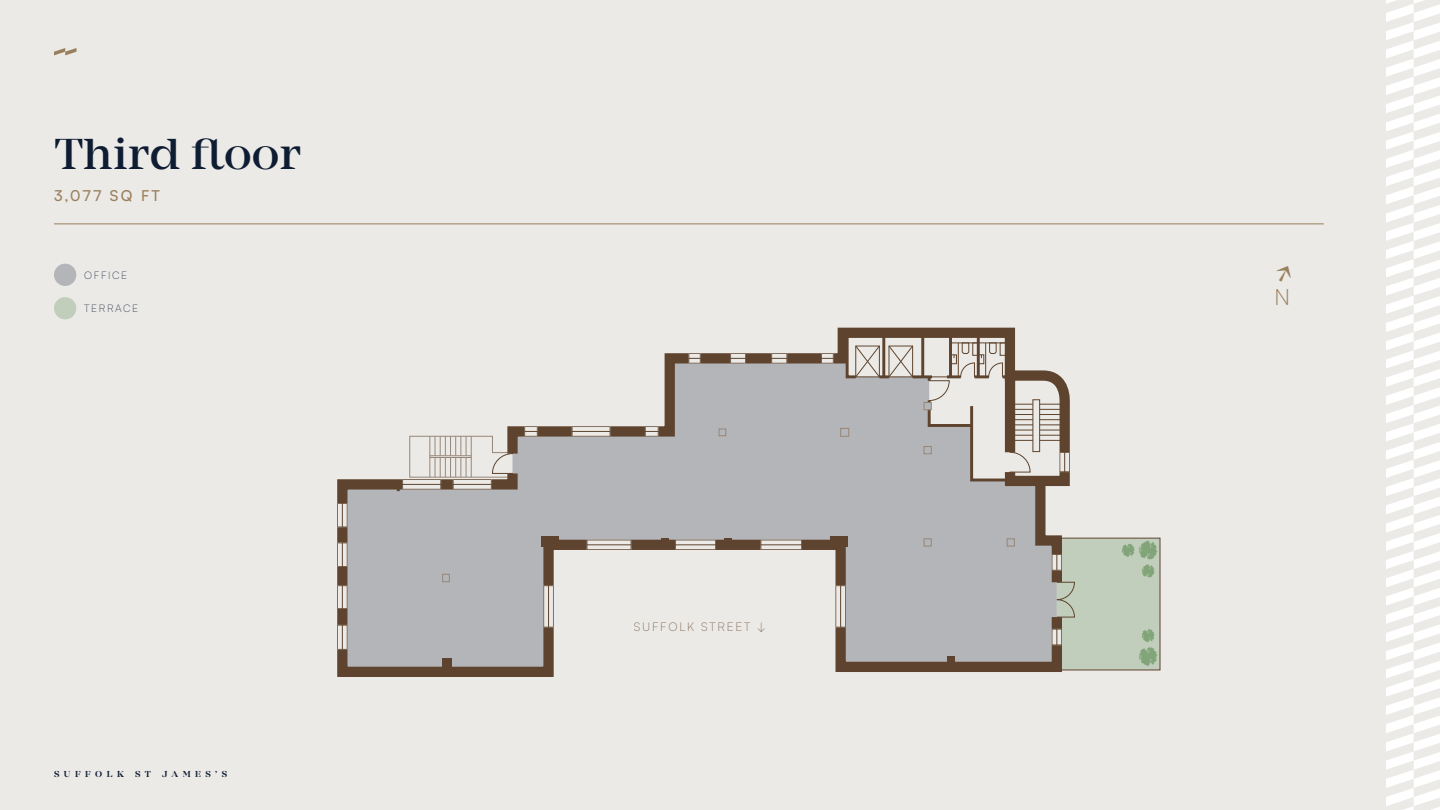
<style>
.page{position:relative;width:1440px;height:810px;background:#eceae7}
.page>*{position:absolute;margin:0;border:0;box-sizing:border-box;transform-origin:0 0}
.t1{font:500 45px "Mirador";color:#0f1d33}
.t2{font:300 22.5px "Satoshi";color:#99805c}
.t3{font:500 15px "Satoshi";letter-spacing:.15em;color:#99805c}
.t4{font:300 12px "Satoshi";letter-spacing:.15em;color:#8c7866}
.t5{font:300 10.5px "Satoshi";letter-spacing:.15em;color:#444f61}
.t6{font:600 9px "Mirador";letter-spacing:.5em;color:#0f1d33}
</style>
<div class="page">
<hr style="left:54px;top:224px;width:1270px;height:1px;background:#99805c">
<svg style="left:1386px;top:0;width:54px;height:810px"></svg>
<svg style="left:54px;top:48px;width:22px;height:7px"></svg>
<svg style="left:347px;top:364px;width:414px;height:176px;fill:#b4b5b8"></svg>
<div style="left:719px;top:429px;width:7px;height:7px;border:1px solid #a39385"></div>
<div style="left:538px;top:426px;width:34px;height:11px;background:#5e442e"></div>
<div style="left:610px;top:426px;width:35px;height:11px;background:#5e442e"></div>
<div style="left:701px;top:353px;width:29px;height:11px;background:#5e442e"></div>
<div style="left:746px;top:353px;width:25px;height:11px;background:#5e442e"></div>
<div style="left:716px;top:540px;width:45px;height:10px;background:#5e442e"></div>
<div style="left:631px;top:540px;width:44px;height:10px;background:#5e442e"></div>
<div style="left:337px;top:527px;width:10px;height:16px;background:#5e442e"></div>
<svg style="left:337px;top:535px;width:294px;height:142px"></svg>
<hr style="left:587px;top:544px;width:44px;height:1px;background:#664b33">
<svg style="left:730px;top:353px;width:16px;height:11px"></svg>
<svg style="left:572px;top:426px;width:38px;height:11px"></svg>
<hr style="left:572px;top:431px;width:38px;height:1px;background:#664b33">
<svg style="left:645px;top:353px;width:56px;height:89px"></svg>
<svg style="left:675px;top:540px;width:41px;height:10px"></svg>
<hr style="left:675px;top:544px;width:41px;height:1px;background:#664b33">
<svg style="left:761px;top:327px;width:399px;height:345px"></svg>
<hr style="left:761px;top:544px;width:41px;height:1px;background:#664b33">
<svg style="left:337px;top:421px;width:201px;height:106px"></svg>
<hr style="left:453px;top:484px;width:39px;height:1px;background:#664b33">
<div style="left:541px;top:536px;width:18px;height:11px;background:#5e442e"></div>
<div style="left:442px;top:659px;width:9px;height:13px;background:#5e442e"></div>
<div style="left:662px;top:538px;width:7px;height:7px;background:#5e442e"></div>
<div style="left:725px;top:538px;width:7px;height:7px;background:#5e442e"></div>
<div style="left:947px;top:656px;width:7px;height:11px;background:#5e442e"></div>
<div style="left:830px;top:536px;width:18px;height:11px;background:#5e442e"></div>
<div style="left:54px;top:264px;width:22px;height:22px;background:#b4b5b8;border-radius:50%"></div>
<div style="left:54px;top:297px;width:22px;height:22px;background:#c1cebb;border-radius:50%"></div>
<h1 class="t1" style="left:54px;top:127px;width:249px">Third floor</h1>
<h3 class="t3" style="left:54px;top:185px;width:108px">3,077 SQ FT</h3>
<p class="t5" style="left:84px;top:268px;width:44px">OFFICE</p>
<p class="t5" style="left:84px;top:301px;width:55px">TERRACE</p>
<p class="t6" style="left:54px;top:769px;width:175px">SUFFOLK ST JAMES’S</p>
<h3 class="t4" style="left:634px;top:619px;width:133px">SUFFOLK STREET ↓</h3>
<h2 class="t2" style="left:1274px;top:282px;width:17px">N</h2>
</div>
